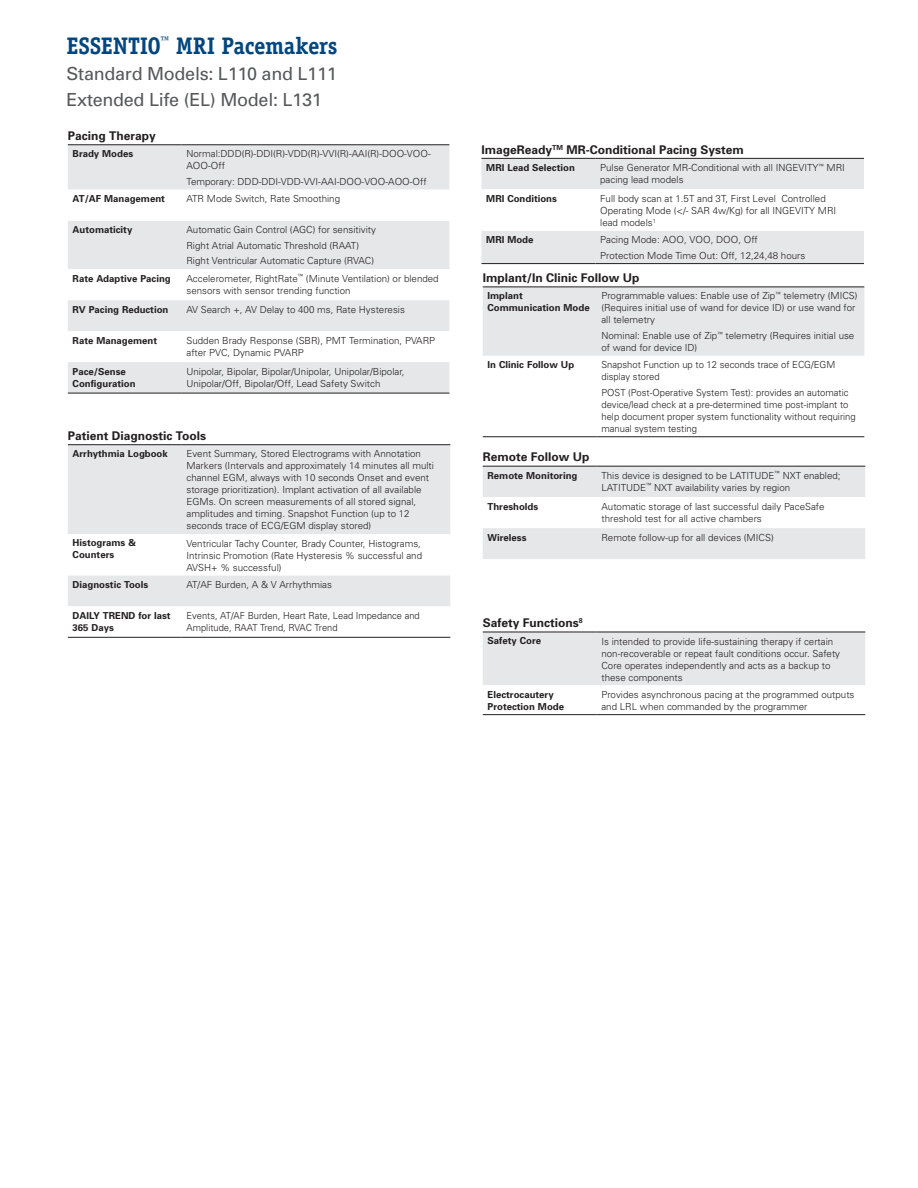
<style>
.page{position:relative;width:918px;height:1188px;background:#fff}
.page>*{position:absolute;margin:0;border:0;box-sizing:border-box;transform-origin:0 0}
.t1{font:700 24px "Officina Serif";letter-spacing:-.01em;color:#00467e;scale:.95 1}
.t2{font:18px/25.8px "Univers";letter-spacing:-.015em;color:#57585a}
.t3{font:700 12px "Univers";color:#231f20}
.t4{font:300 9.75px/12px "Univers";color:#231f20}
.t5{font:300 9.75px/12px "Univers";color:#231f20;scale:.96 1}
.t6{font:700 9.6px/12px "Univers";color:#231f20}
</style>
<div class="page">
<div style="left:68px;top:145px;width:381px;height:45px;background:#e6e7e9"></div>
<svg style="left:68px;top:221px;width:381px;height:110px;fill:#e6e7e9"></svg>
<div style="left:68px;top:362px;width:381px;height:31px;background:#e6e7e9"></div>
<hr style="left:68px;top:144px;width:114px;height:1px;background:#231f20">
<hr style="left:182px;top:144px;width:267px;height:1px;background:#231f20">
<hr style="left:68px;top:393px;width:114px;height:1px;background:#231f20">
<hr style="left:182px;top:393px;width:267px;height:1px;background:#231f20">
<div style="left:68px;top:445px;width:382px;height:89px;background:#e6e7e9"></div>
<svg style="left:68px;top:575px;width:382px;height:62px"></svg>
<hr style="left:68px;top:444px;width:114px;height:1px;background:#231f20">
<hr style="left:182px;top:444px;width:268px;height:1px;background:#231f20">
<hr style="left:68px;top:637px;width:114px;height:1px;background:#231f20">
<hr style="left:182px;top:637px;width:268px;height:1px;background:#231f20">
<div style="left:483px;top:288px;width:381px;height:68px;background:#e6e7e9"></div>
<hr style="left:483px;top:287px;width:114px;height:1px;background:#231f20">
<hr style="left:597px;top:287px;width:267px;height:1px;background:#231f20">
<hr style="left:483px;top:436px;width:114px;height:1px;background:#231f20">
<hr style="left:597px;top:436px;width:267px;height:1px;background:#231f20">
<div style="left:483px;top:633px;width:382px;height:52px;background:#e6e7e9"></div>
<hr style="left:483px;top:632px;width:114px;height:1px;background:#231f20">
<hr style="left:597px;top:632px;width:268px;height:1px;background:#231f20">
<hr style="left:483px;top:714px;width:114px;height:1px;background:#231f20">
<hr style="left:597px;top:714px;width:268px;height:1px;background:#231f20">
<svg style="left:483px;top:467px;width:382px;height:92px"></svg>
<hr style="left:483px;top:466px;width:114px;height:1px;background:#231f20">
<hr style="left:597px;top:466px;width:268px;height:1px;background:#231f20">
<svg style="left:482px;top:159px;width:382px;height:104px"></svg>
<hr style="left:482px;top:158px;width:113px;height:1px;background:#231f20">
<hr style="left:595px;top:158px;width:269px;height:1px;background:#231f20">
<hr style="left:482px;top:263px;width:113px;height:1px;background:#231f20">
<hr style="left:595px;top:263px;width:269px;height:1px;background:#231f20">
<h1 class="t1" style="left:67px;top:31px;width:287px">ESSENTIO<sup>™</sup> MRI Pacemakers</h1>
<h2 class="t2" style="left:67px;top:61px;width:272px">Standard Models: L110 and L111<br>Extended Life (EL) Model: L131</h2>
<p class="t3" style="left:68px;top:128px;width:90px">Pacing Therapy</p>
<p class="t6" style="left:73px;top:148px;width:62px">Brady Modes</p>
<p class="t4" style="left:186px;top:148px;width:246px">Normal:DDD(R)-DDI(R)-VDD(R)-VVI(R)-AAI(R)-DOO-VOO-<br>AOO-Off</p>
<p class="t4" style="left:186px;top:175px;width:242px">Temporary: DDD-DDI-VDD-VVI-AAI-DOO-VOO-AOO-Off</p>
<p class="t6" style="left:73px;top:193px;width:94px">AT/AF Management</p>
<p class="t4" style="left:186px;top:193px;width:155px">ATR Mode Switch, Rate Smoothing</p>
<p class="t6" style="left:73px;top:224px;width:61px">Automaticity</p>
<p class="t4" style="left:186px;top:222px;width:191px;line-height:15.6px">Automatic Gain Control (AGC) for sensitivity<br>Right Atrial Automatic Threshold (RAAT)<br>Right Ventricular Automatic Capture (RVAC)</p>
<p class="t6" style="left:73px;top:272px;width:100px">Rate Adaptive Pacing</p>
<p class="t4" style="left:186px;top:272px;width:254px">Accelerometer, RightRate<sup>™</sup> (Minute Ventilation) or blended sensors with sensor trending function</p>
<p class="t6" style="left:73px;top:303px;width:97px">RV Pacing Reduction</p>
<p class="t4" style="left:186px;top:303px;width:220px">AV Search +, AV Delay to 400 ms, Rate Hysteresis</p>
<p class="t6" style="left:73px;top:334px;width:86px">Rate Management</p>
<p class="t4" style="left:186px;top:334px;width:250px">Sudden Brady Response (SBR), PMT Termination, PVARP after PVC, Dynamic PVARP</p>
<p class="t6" style="left:73px;top:365px;width:64px">Pace/Sense<br>Configuration</p>
<p class="t4" style="left:186px;top:365px;width:220px">Unipolar, Bipolar, Bipolar/Unipolar, Unipolar/Bipolar,<br>Unipolar/Off, Bipolar/Off, Lead Safety Switch</p>
<p class="t3" style="left:68px;top:428px;width:140px">Patient Diagnostic Tools</p>
<p class="t6" style="left:73px;top:448px;width:97px">Arrhythmia Logbook</p>
<p class="t4" style="left:186px;top:448px;width:249px">Event Summary, Stored Electrograms with Annotation Markers (Intervals and approximately 14 minutes all multi channel EGM, always with 10 seconds Onset and event storage prioritization). Implant activation of all available EGMs. On screen measurements of all stored signal, amplitudes and timing. Snapshot Function (up to 12 seconds trace of ECG/EGM display stored)</p>
<p class="t6" style="left:73px;top:537px;width:65px">Histograms &amp;<br>Counters</p>
<p class="t4" style="left:186px;top:537px;width:237px">Ventricular Tachy Counter, Brady Counter, Histograms,<br>Intrinsic Promotion (Rate Hysteresis % successful and<br>AVSH+ % successful)</p>
<p class="t6" style="left:73px;top:578px;width:77px">Diagnostic Tools</p>
<p class="t4" style="left:186px;top:578px;width:147px">AT/AF Burden, A &amp; V Arrhythmias</p>
<p class="t6" style="left:73px;top:609px;width:100px">DAILY TREND for last<br>365 Days</p>
<p class="t5" style="left:186px;top:609px;width:245px">Events, AT/AF Burden, Heart Rate, Lead Impedance and<br>Amplitude, RAAT Trend, RVAC Trend</p>
<p class="t3" style="left:482px;top:142px;width:264px">ImageReady<sup>TM</sup> MR-Conditional Pacing System</p>
<p class="t6" style="left:486px;top:161px;width:90px">MRI Lead Selection</p>
<p class="t4" style="left:600px;top:161px;width:246px">Pulse Generator MR-Conditional with all INGEVITY<sup>™</sup> MRI pacing lead models</p>
<p class="t6" style="left:486px;top:192px;width:72px">MRI Conditions</p>
<p class="t4" style="left:600px;top:192px;width:238px">Full body scan at 1.5T and 3T, First Level Controlled<br>Operating Mode (&lt;/- SAR 4w/Kg) for all INGEVITY MRI lead models<sup>1</sup></p>
<p class="t6" style="left:486px;top:234px;width:49px">MRI Mode</p>
<p class="t4" style="left:600px;top:232px;width:207px;line-height:15.6px">Pacing Mode: AOO, VOO, DOO, Off<br>Protection Mode Time Out: Off, 12,24,48 hours</p>
<p class="t3" style="left:483px;top:271px;width:158px">Implant/In Clinic Follow Up</p>
<p class="t6" style="left:488px;top:290px;width:104px">Implant<br>Communication Mode</p>
<p class="t4" style="left:601px;top:290px;width:258px">Programmable values: Enable use of Zip<sup>™</sup> telemetry (MICS) (Requires initial use of wand for device ID) or use wand for all telemetry</p>
<p class="t4" style="left:601px;top:330px;width:254px">Nominal: Enable use of Zip<sup>™</sup> telemetry (Requires initial use of wand for device ID)</p>
<p class="t6" style="left:488px;top:359px;width:88px">In Clinic Follow Up</p>
<p class="t4" style="left:601px;top:359px;width:235px">Snapshot Function up to 12 seconds trace of ECG/EGM display stored</p>
<p class="t4" style="left:601px;top:387px;width:256px">POST (Post-Operative System Test): provides an automatic device/lead check at a pre-determined time post-implant to help document proper system functionality without requiring manual system testing</p>
<p class="t3" style="left:483px;top:450px;width:108px">Remote Follow Up</p>
<p class="t6" style="left:488px;top:469px;width:91px">Remote Monitoring</p>
<p class="t4" style="left:601px;top:469px;width:241px">This device is designed to be LATITUDE<sup>™</sup> NXT enabled;<br>LATITUDE<sup>™</sup> NXT availability varies by region</p>
<p class="t6" style="left:488px;top:500px;width:52px">Thresholds</p>
<p class="t4" style="left:601px;top:500px;width:225px">Automatic storage of last successful daily PaceSafe threshold test for all active chambers</p>
<p class="t6" style="left:488px;top:531px;width:40px">Wireless</p>
<p class="t4" style="left:601px;top:531px;width:174px">Remote follow-up for all devices (MICS)</p>
<p class="t3" style="left:483px;top:616px;width:101px">Safety Functions<sup>8</sup></p>
<p class="t6" style="left:488px;top:635px;width:55px">Safety Core</p>
<p class="t4" style="left:601px;top:635px;width:240px">Is intended to provide life-sustaining therapy if certain non-recoverable or repeat fault conditions occur. Safety Core operates independently and acts as a backup to these components</p>
<p class="t6" style="left:488px;top:688px;width:78px">Electrocautery<br>Protection Mode</p>
<p class="t4" style="left:601px;top:688px;width:255px">Provides asynchronous pacing at the programmed outputs and LRL when commanded by the programmer</p>
</div>
